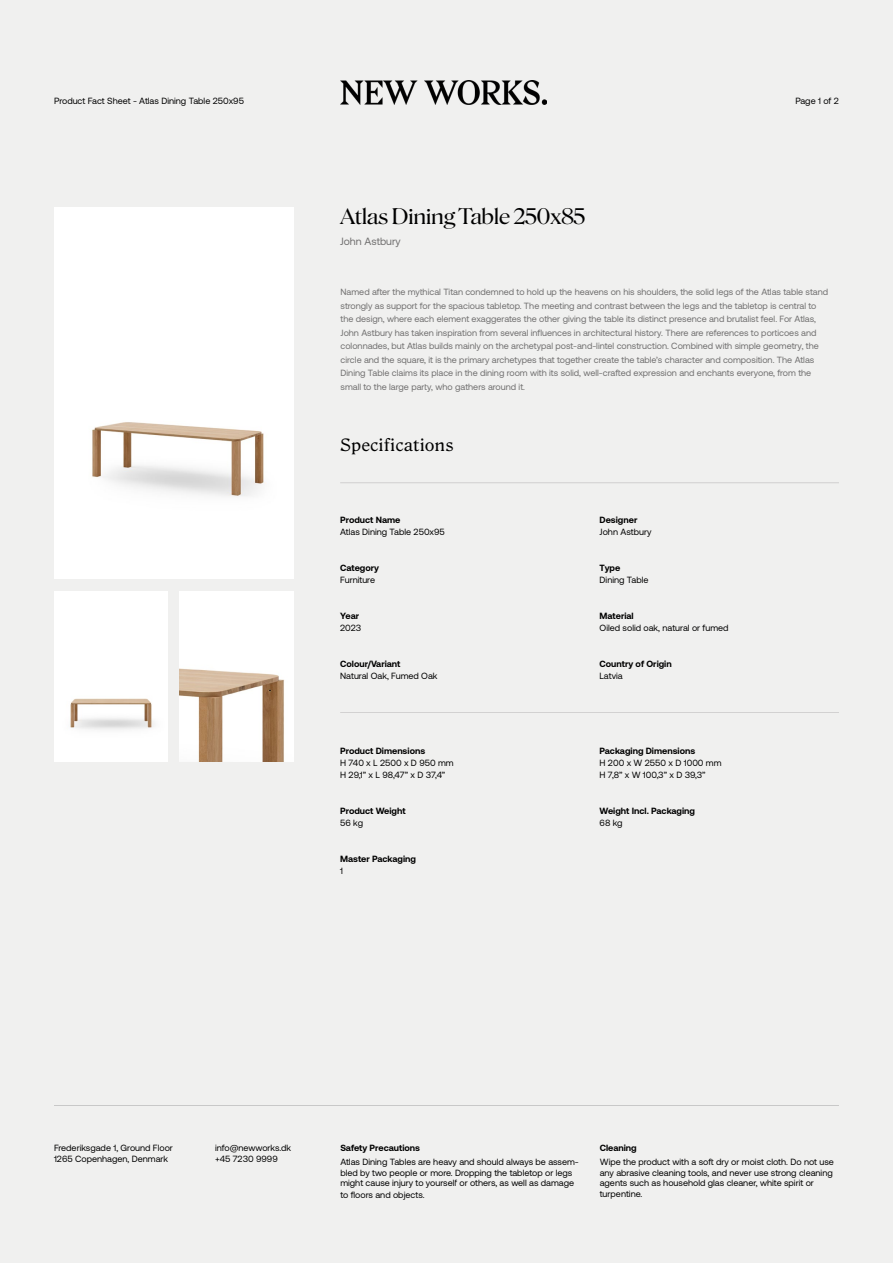
<style>
.page{position:relative;width:893px;height:1263px;background:#f0f0ef}
.page>*{position:absolute;margin:0;border:0;box-sizing:border-box;transform-origin:0 0}
.t1{font:21px "Roslindale Display";color:#000}
.t2{font:16.5px "Roslindale Text";color:#000}
.t3{font:10.5px "Aeonik";color:#706f6f}
.t4{font:9px/13.5px "Aeonik";color:#706f6f}
.t5{font:9px/10.8px "Aeonik";color:#000}
.t6{font:700 9px "Aeonik";color:#000}
</style>
<div class="page">
<hr style="left:340px;top:482px;width:499px;height:1px;background:#afadad">
<hr style="left:340px;top:712px;width:499px;height:1px;background:#afadad">
<hr style="left:54px;top:1105px;width:785px;height:1px;background:#858585">
<img style="left:341px;top:81px;width:205px;height:23px">
<img style="left:54px;top:207px;width:239px;height:371px">
<img style="left:54px;top:592px;width:113px;height:169px">
<img style="left:180px;top:592px;width:113px;height:169px">
<p class="t5" style="left:54px;top:95px;width:191px">Product Fact Sheet - Atlas Dining Table 250x95</p>
<p class="t5" style="left:795px;top:95px;width:45px">Page 1 of 2</p>
<h1 class="t1" style="left:340px;top:199px;width:246px">Atlas Dining Table 250x85</h1>
<p class="t3" style="left:340px;top:235px;width:62px">John Astbury</p>
<p class="t4" style="left:341px;top:286px;width:489px">Named after the mythical Titan condemned to hold up the heavens on his shoulders, the solid legs of the Atlas table stand strongly as support for the spacious tabletop. The meeting and contrast between the legs and the tabletop is central to the design, where each element exaggerates the other giving the table its distinct presence and brutalist feel. For Atlas, John Astbury has taken inspiration from several influences in architectural history. There are references to porticoes and colonnades, but Atlas builds mainly on the archetypal post-and-lintel construction. Combined with simple geometry, the circle and the square, it is the primary archetypes that together create the table’s character and composition. The Atlas Dining Table claims its place in the dining room with its solid, well-crafted expression and enchants everyone, from the small to the large party, who gathers around it.</p>
<h2 class="t2" style="left:340px;top:432px;width:115px">Specifications</h2>
<p class="t6" style="left:340px;top:514px;width:62px">Product Name</p>
<p class="t5" style="left:340px;top:526px;width:106px">Atlas Dining Table 250x95</p>
<p class="t6" style="left:340px;top:562px;width:41px">Category</p>
<p class="t5" style="left:340px;top:574px;width:36px">Furniture</p>
<p class="t6" style="left:340px;top:610px;width:20px">Year</p>
<p class="t5" style="left:340px;top:622px;width:23px">2023</p>
<p class="t6" style="left:340px;top:658px;width:62px">Colour/Variant</p>
<p class="t5" style="left:340px;top:670px;width:99px">Natural Oak, Fumed Oak</p>
<p class="t6" style="left:340px;top:746px;width:87px">Product Dimensions</p>
<p class="t5" style="left:340px;top:757px;width:115px;line-height:12px">H 740 x L 2500 x D 950 mm<br>H 29,1” x L 98,47” x D 37,4”</p>
<p class="t6" style="left:340px;top:806px;width:67px">Product Weight</p>
<p class="t5" style="left:340px;top:818px;width:24px">56 kg</p>
<p class="t6" style="left:340px;top:854px;width:77px">Master Packaging</p>
<p class="t5" style="left:340px;top:866px;width:4px">1</p>
<p class="t6" style="left:600px;top:514px;width:39px">Designer</p>
<p class="t5" style="left:600px;top:526px;width:53px">John Astbury</p>
<p class="t6" style="left:600px;top:562px;width:22px">Type</p>
<p class="t5" style="left:600px;top:574px;width:51px">Dining Table</p>
<p class="t6" style="left:600px;top:610px;width:36px">Material</p>
<p class="t5" style="left:600px;top:622px;width:131px">Oiled solid oak, natural or fumed</p>
<p class="t6" style="left:600px;top:658px;width:74px">Country of Origin</p>
<p class="t5" style="left:600px;top:670px;width:25px">Latvia</p>
<p class="t6" style="left:600px;top:746px;width:97px">Packaging Dimensions</p>
<p class="t5" style="left:600px;top:757px;width:123px;line-height:12px">H 200 x W 2550 x D 1000 mm<br>H 7,8” x W 100,3” x D 39,3”</p>
<p class="t6" style="left:600px;top:806px;width:97px">Weight Incl. Packaging</p>
<p class="t5" style="left:600px;top:818px;width:25px">68 kg</p>
<p class="t5" style="left:54px;top:1143px;width:120px">Frederiksgade 1, Ground Floor<br>1265 Copenhagen, Denmark</p>
<p class="t6" style="left:340px;top:1143px;width:81px">Safety Precautions</p>
<p class="t5" style="left:215px;top:1143px;width:78px">info@newworks.dk +45 7230 9999</p>
<p class="t5" style="left:340px;top:1156px;width:240px">Atlas Dining Tables are heavy and should always be assem&shy;bled by two people or more. Dropping the tabletop or legs might cause injury to yourself or others, as well as damage</p>
<p class="t5" style="left:340px;top:1190px;width:86px">to floors and objects.</p>
<p class="t6" style="left:600px;top:1143px;width:39px">Cleaning</p>
<p class="t5" style="left:600px;top:1156px;width:236px">Wipe the product with a soft dry or moist cloth. Do not use any abrasive cleaning tools, and never use strong cleaning agents such as household glas cleaner, white spirit or turpentine.</p>
</div>
